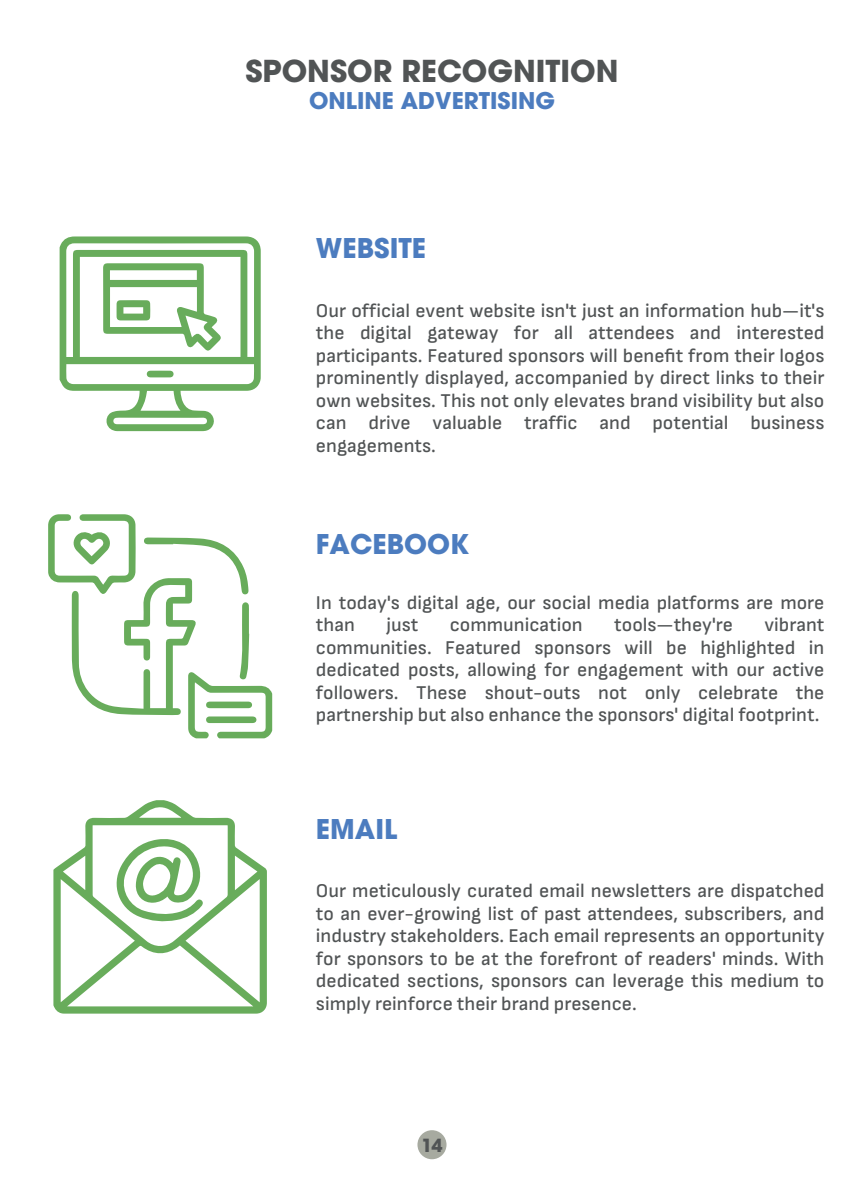
<style>
.page{position:relative;width:864px;height:1188px;background:#fff}
.page>*{position:absolute;margin:0;border:0;box-sizing:border-box;transform-origin:0 0}
.t1{font:700 30px "Avant Garde LT";color:#515455}
.t2{font:700 27px "Avant Garde LT";color:#4c7cbf}
.t3{font:700 22.8px "Avant Garde LT";color:#4c7cbf}
.t4{font:19.5px/22.5px "Sofia Sans";color:#515455;text-align:justify}
.t5{font:700 18px "Avant Garde LT";color:#515455}
</style>
<div class="page">
<svg style="left:60px;top:236px;width:201px;height:195px"></svg>
<svg style="left:48px;top:514px;width:224px;height:224px"></svg>
<svg style="left:53px;top:800px;width:214px;height:214px"></svg>
<svg style="left:111px;top:837px;width:92px;height:85px"></svg>
<div style="left:417px;top:1130px;width:30px;height:29px;background:#a7aaa0;border-radius:50%"></div>
<h1 class="t1" style="left:245px;top:57px;width:375px">SPONSOR RECOGNITION</h1>
<p class="t3" style="left:309px;top:90px;width:247px">ONLINE ADVERTISING</p>
<h2 class="t2" style="left:316px;top:236px;width:112px">WEBSITE</h2>
<p class="t4" style="left:316px;top:299px;width:510px">Our official event website isn't just an information hub—it's the digital gateway for all attendees and interested participants. Featured sponsors will benefit from their logos prominently displayed, accompanied by direct links to their own websites. This not only elevates brand visibility but also can drive valuable traffic and potential business engagements.</p>
<h2 class="t2" style="left:316px;top:532px;width:155px">FACEBOOK</h2>
<p class="t4" style="left:316px;top:591px;width:510px">In today's digital age, our social media platforms are more than</p>
<p class="t4" style="left:316px;top:614px;width:510px;text-indent:448px">vibrant communities. Featured sponsors will be highlighted in dedicated posts, allowing for engagement with our active followers. These shout-outs not only celebrate the partnership but also enhance the sponsors' digital footprint.</p>
<p class="t4" style="left:386px;top:614px;width:33px">just</p>
<p class="t4" style="left:450px;top:614px;width:134px">communication</p>
<p class="t4" style="left:614px;top:614px;width:120px">tools—they're</p>
<h2 class="t2" style="left:316px;top:817px;width:83px">EMAIL</h2>
<p class="t4" style="left:316px;top:880px;width:510px">Our meticulously curated email newsletters are dispatched to an ever-growing list of past attendees, subscribers, and industry stakeholders. Each email represents an opportunity for sponsors to be at the forefront of readers' minds. With dedicated sections, sponsors can leverage this medium to simply reinforce their brand presence.</p>
<p class="t5" style="left:421px;top:1137px;width:23px">14</p>
</div>
